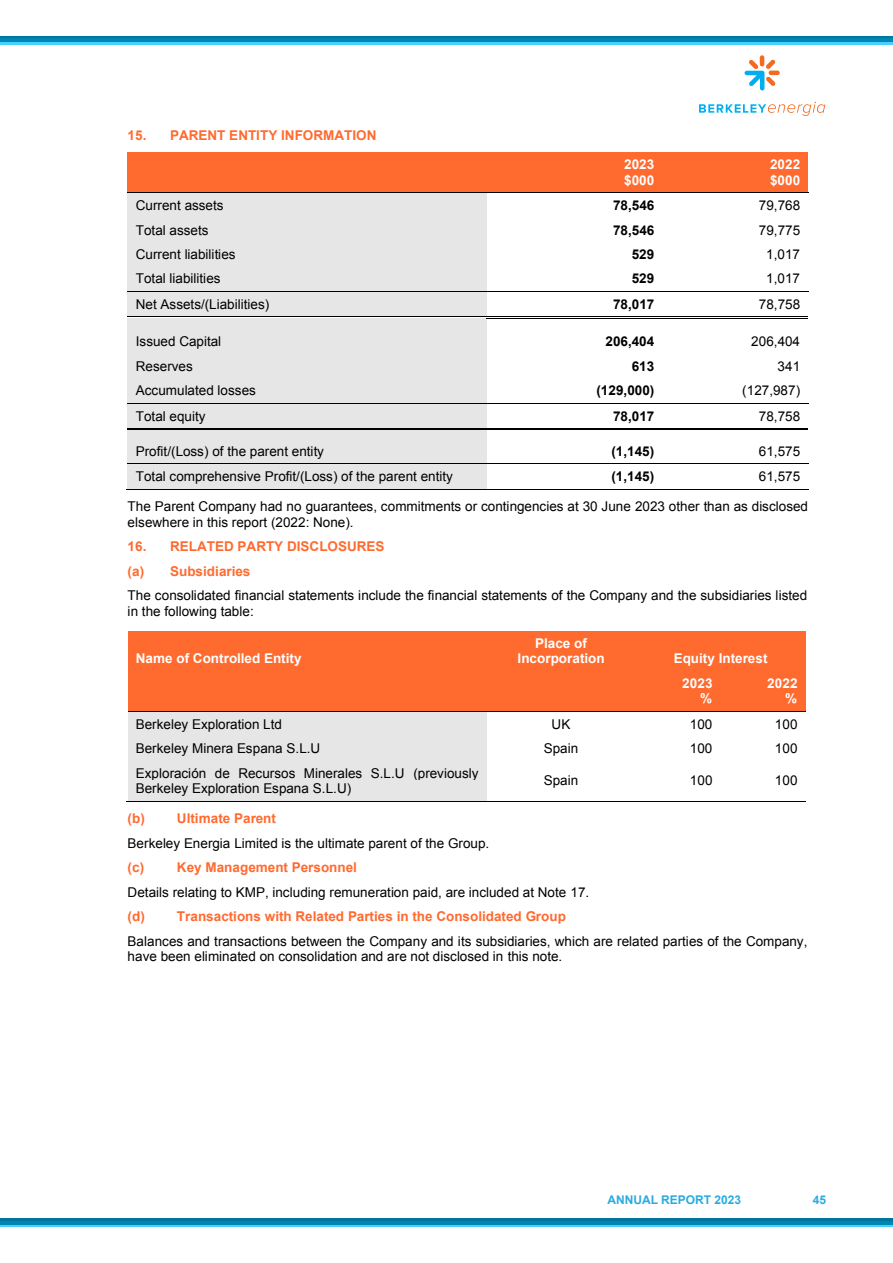
<style>
.page{position:relative;width:893px;height:1263px;background:#fff}
.page>*{position:absolute;margin:0;border:0;box-sizing:border-box;transform-origin:0 0}
.t1{font:13.5px/24.5px "Arial";letter-spacing:.005em;color:#000}
.t2{font:700 13.5px/15.5px "Arial";color:#fff}
.t3{font:700 13.5px "Arial";letter-spacing:.005em;color:#000}
.t4{font:700 13.5px "Arial";color:#ff6a2f}
.t5{font:700 12px "Arial";color:#29abe2}
.s1{font-weight:700;color:#ff6a2f}
</style>
<div class="page">
<svg style="left:699px;top:102px;width:126px;height:14px"></svg>
<svg style="left:760px;top:55px;width:4px;height:11px"></svg>
<svg style="left:769px;top:71px;width:11px;height:4px"></svg>
<svg style="left:745px;top:60px;width:30px;height:30px"></svg>
<div style="left:128px;top:152px;width:359px;height:40px;background:#ff6a2f"></div>
<div style="left:487px;top:152px;width:175px;height:40px;background:#ff6a2f"></div>
<div style="left:662px;top:152px;width:146px;height:40px;background:#ff6a2f"></div>
<div style="left:128px;top:193px;width:359px;height:24px;background:#e6e6e6"></div>
<hr style="left:128px;top:192px;width:359px;height:1px;background:#000">
<hr style="left:487px;top:192px;width:175px;height:1px;background:#000">
<hr style="left:663px;top:192px;width:145px;height:1px;background:#000">
<div style="left:128px;top:217px;width:359px;height:25px;background:#e6e6e6"></div>
<div style="left:128px;top:242px;width:359px;height:24px;background:#e6e6e6"></div>
<div style="left:128px;top:266px;width:359px;height:25px;background:#e6e6e6"></div>
<div style="left:128px;top:292px;width:359px;height:24px;background:#e6e6e6"></div>
<hr style="left:128px;top:291px;width:359px;height:1px;background:#000">
<hr style="left:487px;top:291px;width:175px;height:1px;background:#000">
<hr style="left:663px;top:291px;width:145px;height:1px;background:#000">
<div style="left:128px;top:319px;width:359px;height:10px;background:#e6e6e6"></div>
<hr style="left:128px;top:316px;width:359px;height:1px;background:#000">
<hr style="left:128px;top:318px;width:359px;height:1px;background:#e6e6e6">
<hr style="left:489px;top:316px;width:173px;height:1px;background:#000">
<hr style="left:489px;top:318px;width:173px;height:1px;background:#000">
<hr style="left:664px;top:316px;width:144px;height:1px;background:#000">
<hr style="left:664px;top:318px;width:144px;height:1px;background:#000">
<div style="left:128px;top:329px;width:359px;height:25px;background:#e6e6e6"></div>
<div style="left:128px;top:354px;width:359px;height:24px;background:#e6e6e6"></div>
<div style="left:128px;top:378px;width:359px;height:25px;background:#e6e6e6"></div>
<div style="left:128px;top:404px;width:359px;height:24px;background:#e6e6e6"></div>
<hr style="left:128px;top:403px;width:359px;height:1px;background:#000">
<hr style="left:487px;top:403px;width:175px;height:1px;background:#000">
<hr style="left:663px;top:403px;width:145px;height:1px;background:#000">
<div style="left:128px;top:430px;width:359px;height:9px;background:#e6e6e6"></div>
<hr style="left:128px;top:428px;width:359px;height:1px;background:#000">
<hr style="left:128px;top:429px;width:359px;height:1px;background:#000">
<hr style="left:489px;top:428px;width:173px;height:1px;background:#000">
<hr style="left:489px;top:429px;width:173px;height:1px;background:#000">
<hr style="left:664px;top:428px;width:144px;height:1px;background:#000">
<hr style="left:664px;top:429px;width:144px;height:1px;background:#000">
<div style="left:128px;top:439px;width:359px;height:24px;background:#e6e6e6"></div>
<div style="left:128px;top:464px;width:359px;height:25px;background:#e6e6e6"></div>
<hr style="left:128px;top:463px;width:359px;height:1px;background:#000">
<hr style="left:487px;top:463px;width:175px;height:1px;background:#000">
<hr style="left:663px;top:463px;width:145px;height:1px;background:#000">
<hr style="left:127px;top:489px;width:360px;height:1px;background:#000">
<hr style="left:486px;top:489px;width:176px;height:1px;background:#000">
<hr style="left:662px;top:489px;width:146px;height:1px;background:#000">
<div style="left:128px;top:631px;width:359px;height:40px;background:#ff6a2f"></div>
<div style="left:487px;top:631px;width:148px;height:40px;background:#ff6a2f"></div>
<div style="left:635px;top:631px;width:171px;height:40px;background:#ff6a2f"></div>
<div style="left:128px;top:671px;width:359px;height:40px;background:#ff6a2f"></div>
<div style="left:487px;top:671px;width:148px;height:40px;background:#ff6a2f"></div>
<div style="left:635px;top:671px;width:86px;height:40px;background:#ff6a2f"></div>
<div style="left:721px;top:671px;width:85px;height:40px;background:#ff6a2f"></div>
<div style="left:128px;top:712px;width:359px;height:24px;background:#e6e6e6"></div>
<hr style="left:128px;top:711px;width:359px;height:1px;background:#000">
<hr style="left:487px;top:711px;width:148px;height:1px;background:#000">
<hr style="left:636px;top:711px;width:85px;height:1px;background:#000">
<hr style="left:721px;top:711px;width:85px;height:1px;background:#000">
<div style="left:128px;top:736px;width:359px;height:25px;background:#e6e6e6"></div>
<div style="left:128px;top:761px;width:359px;height:40px;background:#e6e6e6"></div>
<hr style="left:127px;top:801px;width:360px;height:1px;background:#000">
<hr style="left:486px;top:801px;width:149px;height:1px;background:#000">
<hr style="left:635px;top:801px;width:86px;height:1px;background:#000">
<hr style="left:720px;top:801px;width:86px;height:1px;background:#000">
<hr style="left:0;top:36px;width:893px;height:2px;background:#00769d">
<div style="left:0;top:38px;width:893px;height:5px;background:#0086b3"></div>
<hr style="left:0;top:43px;width:893px;height:2px;background:#48d1ff">
<hr style="left:0;top:1225px;width:893px;height:2px;background:#48d1ff">
<div style="left:0;top:1220px;width:893px;height:5px;background:#0086b3"></div>
<hr style="left:0;top:1218px;width:893px;height:2px;background:#00769d">
<p class="t4" style="left:128px;top:126px;width:250px">15. PARENT ENTITY INFORMATION</p>
<p class="t2" style="left:624px;top:157px;width:32px">2023 $000</p>
<p class="t2" style="left:770px;top:157px;width:32px">2022 $000</p>
<p class="t1" style="left:136px;top:193px;width:89px">Current assets</p>
<p class="t3" style="left:613px;top:196px;width:43px">78,546</p>
<p class="t1" style="left:759px;top:193px;width:43px">79,768</p>
<p class="t1" style="left:136px;top:218px;width:74px">Total assets</p>
<p class="t3" style="left:613px;top:221px;width:43px">78,546</p>
<p class="t1" style="left:759px;top:218px;width:43px">79,775</p>
<p class="t1" style="left:136px;top:242px;width:101px">Current liabilities</p>
<p class="t3" style="left:632px;top:245px;width:24px">529</p>
<p class="t1" style="left:766px;top:242px;width:35px">1,017</p>
<p class="t1" style="left:136px;top:267px;width:86px">Total liabilities</p>
<p class="t3" style="left:632px;top:270px;width:24px">529</p>
<p class="t1" style="left:766px;top:267px;width:35px">1,017</p>
<p class="t1" style="left:136px;top:292px;width:135px">Net Assets/(Liabilities)</p>
<p class="t3" style="left:613px;top:295px;width:43px">78,017</p>
<p class="t1" style="left:759px;top:292px;width:43px">78,758</p>
<p class="t1" style="left:136px;top:329px;width:87px">Issued Capital</p>
<p class="t3" style="left:605px;top:333px;width:50px">206,404</p>
<p class="t1" style="left:751px;top:329px;width:50px">206,404</p>
<p class="t1" style="left:136px;top:354px;width:59px">Reserves</p>
<p class="t3" style="left:632px;top:357px;width:24px">613</p>
<p class="t1" style="left:777px;top:354px;width:24px">341</p>
<p class="t1" style="left:136px;top:378px;width:122px">Accumulated losses</p>
<p class="t3" style="left:596px;top:382px;width:59px">(129,000)</p>
<p class="t1" style="left:742px;top:378px;width:59px">(127,987)</p>
<p class="t1" style="left:136px;top:404px;width:71px">Total equity</p>
<p class="t3" style="left:613px;top:407px;width:43px">78,017</p>
<p class="t1" style="left:759px;top:404px;width:43px">78,758</p>
<p class="t1" style="left:136px;top:439px;width:190px">Profit/(Loss) of the parent entity</p>
<p class="t3" style="left:611px;top:442px;width:44px">(1,145)</p>
<p class="t1" style="left:759px;top:439px;width:43px">61,575</p>
<p class="t1" style="left:136px;top:464px;width:319px">Total comprehensive Profit/(Loss) of the parent entity</p>
<p class="t3" style="left:611px;top:468px;width:44px">(1,145)</p>
<p class="t1" style="left:128px;top:462px;width:682px;line-height:29.7px;text-indent:631px">61,575<br>The Parent Company had no guarantees, commitments or contingencies at 30 June 2023 other than as disclosed</p>
<p class="t1" style="left:128px;top:510px;width:228px">elsewhere in this report (2022: None).</p>
<p class="t1" style="left:128px;top:534px;width:681px"><span class="s1">16. RELATED PARTY DISCLOSURES<br>(a) Subsidiaries<br></span>The consolidated financial statements include the financial statements of the Company and the subsidiaries listed</p>
<p class="t1" style="left:128px;top:599px;width:128px">in the following table:</p>
<p class="t2" style="left:136px;top:651px;width:167px">Name of Controlled Entity</p>
<p class="t2" style="left:518px;top:635px;width:89px;text-align:center">Place of<br>Incorporation</p>
<p class="t2" style="left:682px;top:646px;width:87px;line-height:24.5px;text-indent:-9px">Equity Interest<br>2023</p>
<p class="t2" style="left:700px;top:691px;width:14px">%</p>
<p class="t2" style="left:767px;top:676px;width:32px;text-align:right">2022 %</p>
<p class="t1" style="left:136px;top:712px;width:148px">Berkeley Exploration Ltd</p>
<p class="t1" style="left:552px;top:712px;width:20px">UK</p>
<p class="t1" style="left:690px;top:712px;width:24px">100</p>
<p class="t1" style="left:775px;top:712px;width:24px">100</p>
<p class="t1" style="left:136px;top:736px;width:186px">Berkeley Minera Espana S.L.U</p>
<p class="t1" style="left:544px;top:736px;width:36px">Spain</p>
<p class="t1" style="left:690px;top:736px;width:24px">100</p>
<p class="t1" style="left:775px;top:736px;width:24px">100</p>
<p class="t1" style="left:136px;top:765px;width:344px;line-height:15.5px">Exploración de Recursos Minerales S.L.U (previously<br>Berkeley Exploration Espana S.L.U)</p>
<p class="t1" style="left:544px;top:769px;width:36px">Spain</p>
<p class="t1" style="left:690px;top:769px;width:24px">100</p>
<p class="t1" style="left:775px;top:769px;width:24px">100</p>
<p class="t1" style="left:128px;top:806px;width:363px"><span class="s1">(b) Ultimate Parent<br></span>Berkeley Energia Limited is the ultimate parent of the Group. <span class="s1">(c)</span></p>
<p class="t1" style="left:128px;top:855px;width:681px;text-indent:49px"><span class="s1">Key Management Personnel<br></span>Details relating to KMP, including remuneration paid, are included at Note 17.<br><span class="s1">(d) Transactions with Related Parties in the Consolidated Group<br></span>Balances and transactions between the Company and its subsidiaries, which are related parties of the Company,</p>
<p class="t1" style="left:128px;top:944px;width:436px">have been eliminated on consolidation and are not disclosed in this note.</p>
<p class="t5" style="left:607px;top:1192px;width:135px">ANNUAL REPORT 2023</p>
<p class="t5" style="left:813px;top:1192px;width:15px">45</p>
</div>
